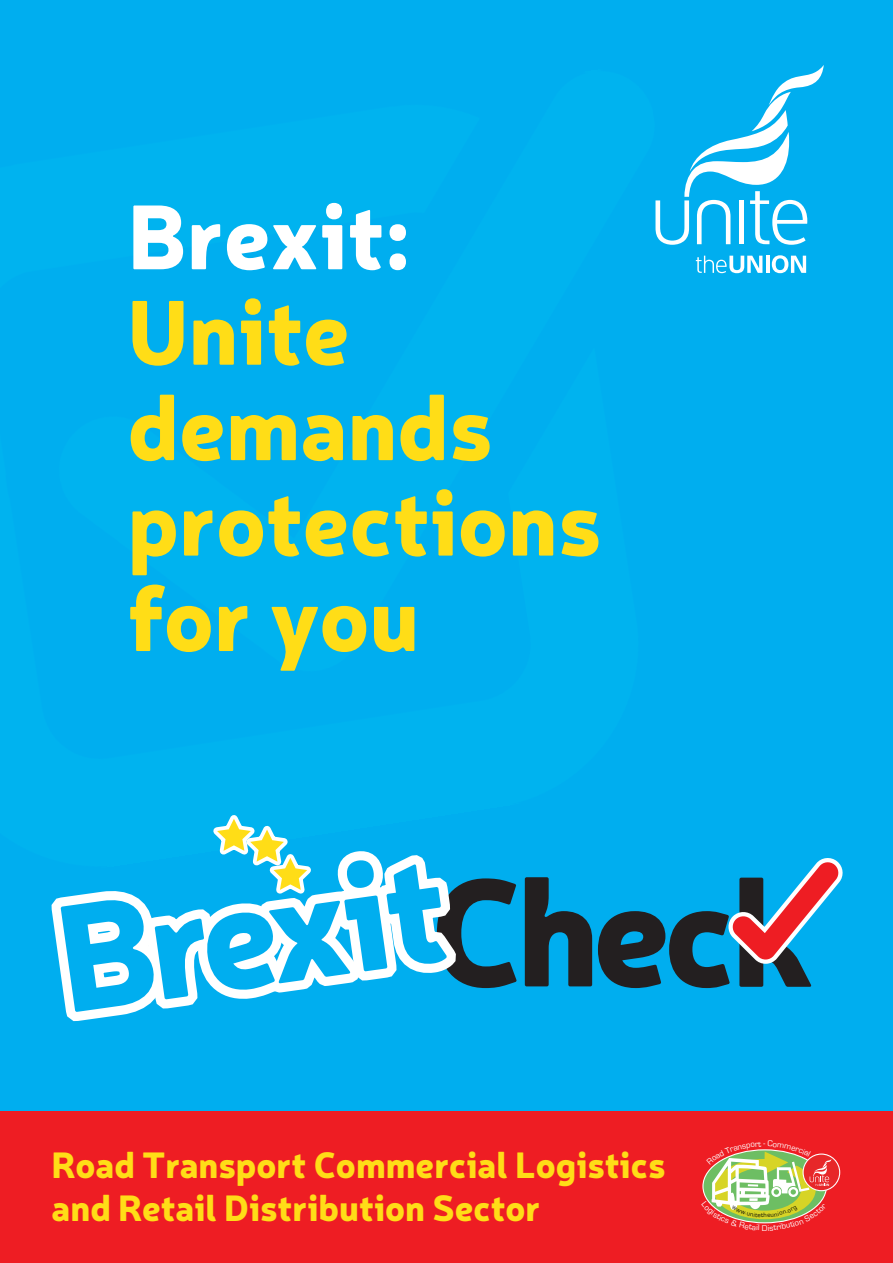
<style>
.page{position:relative;width:893px;height:1263px;background:#fff}
.page>*{position:absolute;margin:0;border:0;box-sizing:border-box;transform-origin:0 0}
.t1{font:900 90px/95.4px "Neris";color:#ffdd17}
.t2{font:900 90px "Neris";color:#fff}
.t3{font:900 36px/43.2px "Neris";color:#ffdd17}
</style>
<div class="page">
<div style="left:0;top:0;width:893px;height:1205px;background:#00aeef"></div>
<div style="left:0;top:1112px;width:893px;height:151px;background:#ee1d23"></div>
<hr style="left:766px;top:256px;width:3px;height:17px;background:#fff">
<svg style="left:772px;top:255px;width:34px;height:18px"></svg>
<svg style="left:753px;top:256px;width:9px;height:17px"></svg>
<svg style="left:753px;top:65px;width:71px;height:180px"></svg>
<img style="left:524px;top:130px;width:229px;height:751px">
<svg style="left:525px;top:877px;width:67px;height:109px"></svg>
<svg style="left:598px;top:849px;width:244px;height:139px"></svg>
<svg style="left:52px;top:815px;width:465px;height:206px"></svg>
<svg style="left:803px;top:1154px;width:37px;height:37px"></svg>
<div style="left:802px;top:1153px;width:38px;height:38px;border:1px solid #fff;border-radius:50%"></div>
<svg style="left:702px;top:1149px;width:129px;height:75px"></svg>
<h1 class="t2" style="left:128px;top:204px;width:284px">Brexit:</h1>
<h1 class="t1" style="left:128px;top:294px;width:475px">Unite demands protections for you</h1>
<p class="t3" style="left:52px;top:1147px;width:615px">Road Transport Commercial Logistics and Retail Distribution Sector</p>
</div>
